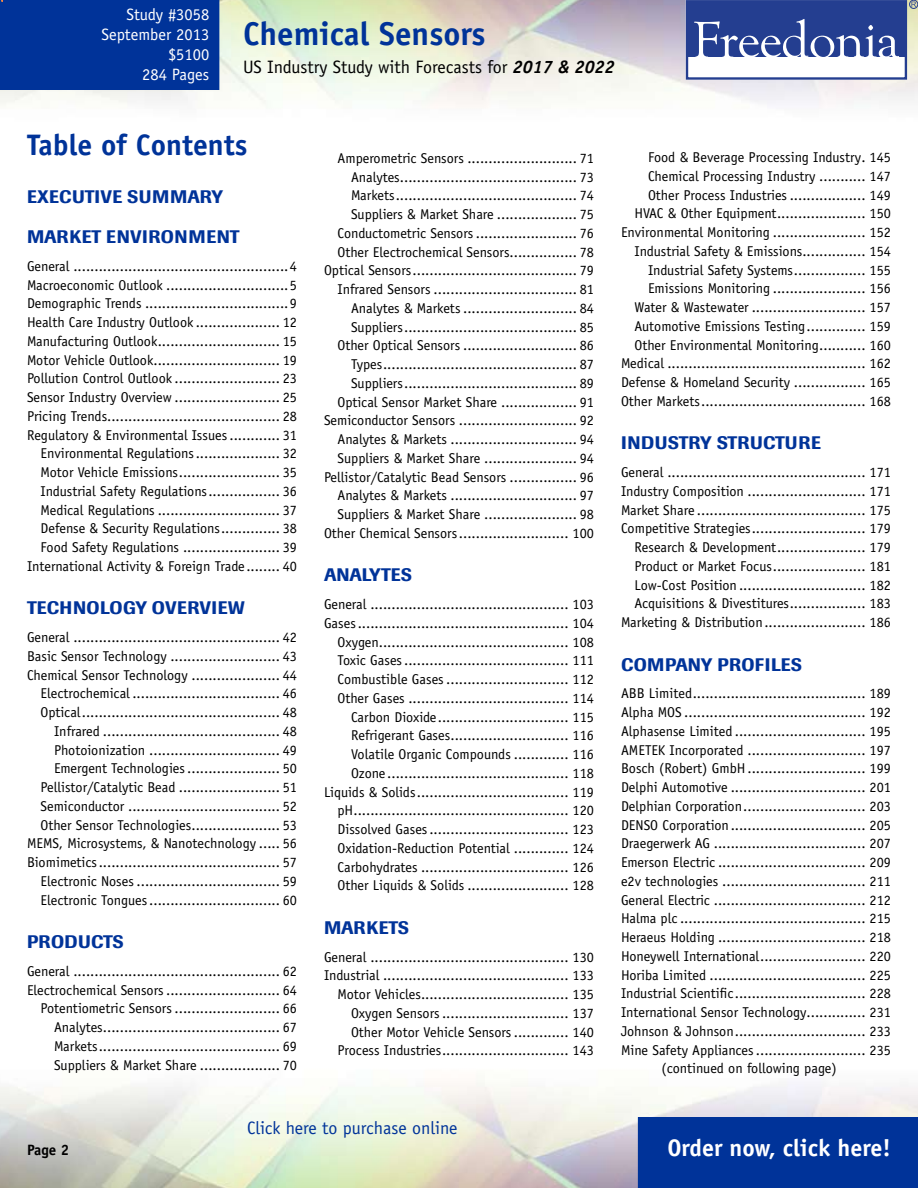
<style>
.page{position:relative;width:918px;height:1188px;background:#fff}
.page>*{position:absolute;margin:0;border:0;box-sizing:border-box;transform-origin:0 0}
.t1{font:700 33px "Officina Sans";color:#039}
.t2{font:700 29.7px "Officina Sans";color:#039}
.t3{font:700 24px "Officina Sans";color:#fff}
.t4{font:500 18px "Imago";letter-spacing:.02em;color:#039}
.t5{font:18px "Officina Sans";color:#000}
.t6{font:18px "Officina Sans";color:#039}
.t7{font:16.5px/19.8px "Officina Sans";color:#fff;text-align:right}
.t8{font:700 15px "Officina Sans";color:#000}
.t9{font:14.25px/18.8px "Officina Sans";color:#000;text-align:right}
.s1{font-weight:700;font-style:italic}
</style>
<div class="page">
<div style="left:638px;top:1117px;width:280px;height:71px;background:#039"></div>
<div style="left:686px;top:0;width:221px;height:80px;border:2px solid #243e90"></div>
<div style="left:687px;top:1px;width:218px;height:56px;background:#243e90"></div>
<svg style="left:694px;top:19px;width:205px;height:38px"></svg>
<div style="left:909px;top:0;width:9px;height:9px;border:1px solid #243e90;border-radius:50%"></div>
<svg style="left:911px;top:2px;width:5px;height:5px"></svg>
<div style="left:0;top:0;width:219px;height:90px;background:#039"></div>
<p class="t7" style="left:101px;top:5px;width:109px">Study #3058<br>September 2013 $5100<br>284 Pages</p>
<h1 class="t1" style="left:243px;top:13px;width:244px">Chemical Sensors</h1>
<p class="t5" style="left:243px;top:57px;width:373px">US Industry Study with Forecasts for <span class="s1">2017 &amp; 2022</span></p>
<h2 class="t2" style="left:27px;top:127px;width:222px">Table of Contents</h2>
<p class="t4" style="left:27px;top:186px;width:198px">EXECUTIVE SUMMARY</p>
<p class="t4" style="left:27px;top:226px;width:214px">MARKET ENVIRONMENT</p>
<p class="t9" style="left:27px;top:257px;width:271px">General ...................................................4<br>Macroeconomic Outlook .............................5<br>Demographic Trends ..................................9<br>Health Care Industry Outlook .................... 12<br>Manufacturing Outlook............................. 15<br>Motor Vehicle Outlook.............................. 19<br>Pollution Control Outlook ......................... 23<br>Sensor Industry Overview ......................... 25<br>Pricing Trends......................................... 28<br>Regulatory &amp; Environmental Issues............ 31<br>Environmental Regulations.................... 32<br>Motor Vehicle Emissions........................ 35<br>Industrial Safety Regulations................. 36<br>Medical Regulations ............................. 37<br>Defense &amp; Security Regulations.............. 38<br>Food Safety Regulations ....................... 39<br>International Activity &amp; Foreign Trade........ 40</p>
<p class="t4" style="left:27px;top:597px;width:219px">TECHNOLOGY OVERVI EW</p>
<p class="t9" style="left:27px;top:628px;width:271px">General ................................................. 42<br>Basic Sensor Technology .......................... 43<br>Chemical Sensor Technology ..................... 44<br>Electrochemical ................................... 46<br>Optical............................................... 48<br>Infrared .......................................... 48<br>Photoionization ............................... 49<br>Emergent Technologies ...................... 50<br>Pellistor/Catalytic Bead ........................ 51<br>Semiconductor .................................... 52<br>Other Sensor Technologies..................... 53<br>MEMS, Microsystems, &amp; Nanotechnology ..... 56<br>Biomimetics........................................... 57<br>Electronic Noses .................................. 59<br>Electronic Tongues............................... 60</p>
<p class="t4" style="left:27px;top:931px;width:64px">PRODUCT</p>
<p class="t4" style="left:113px;top:931px;width:13px">S</p>
<p class="t9" style="left:27px;top:962px;width:271px">General ................................................. 62<br>Electrochemical Sensors ........................... 64<br>Potentiometric Sensors ......................... 66<br>Analytes.......................................... 67<br>Markets........................................... 69<br>Suppliers &amp; Market Share ................... 70</p>
<p class="t9" style="left:324px;top:149px;width:271px">Amperometric Sensors .......................... 71<br>Analytes.......................................... 73<br>Markets........................................... 74<br>Suppliers &amp; Market Share ................... 75<br>Conductometric Sensors ........................ 76<br>Other Electrochemical Sensors................ 78<br>Optical Sensors....................................... 79<br>Infrared Sensors .................................. 81<br>Analytes &amp; Markets ........................... 84<br>Suppliers......................................... 85<br>Other Optical Sensors ........................... 86<br>Types.............................................. 87<br>Suppliers......................................... 89<br>Optical Sensor Market Share .................. 91<br>Semiconductor Sensors ............................ 92<br>Analytes &amp; Markets .............................. 94<br>Suppliers &amp; Market Share ...................... 94<br>Pellistor/Catalytic Bead Sensors ................ 96<br>Analytes &amp; Markets .............................. 97<br>Suppliers &amp; Market Share ...................... 98<br>Other Chemical Sensors.......................... 100</p>
<p class="t4" style="left:324px;top:564px;width:14px">ANA</p>
<p class="t4" style="left:362px;top:564px;width:52px">LYTES</p>
<p class="t9" style="left:324px;top:595px;width:271px">General ............................................... 103<br>Gases.................................................. 104<br>Oxygen............................................. 108<br>Toxic Gases....................................... 111<br>Combustible Gases ............................. 112<br>Other Gases ...................................... 114<br>Carbon Dioxide............................... 115<br>Refrigerant Gases............................ 116<br>Volatile Organic Compounds ............. 116<br>Ozone ........................................... 118<br>Liquids &amp; Solids.................................... 119 pH................................................... 120<br>Dissolved Gases................................. 123<br>Oxidation-Reduction Potential ............. 124<br>Carbohydrates ................................... 126<br>Other Liquids &amp; Solids ........................ 128</p>
<p class="t4" style="left:324px;top:917px;width:15px">MARK</p>
<p class="t4" style="left:379px;top:917px;width:32px">ETS</p>
<p class="t9" style="left:324px;top:947px;width:271px">General ............................................... 130<br>Industrial ............................................ 133<br>Motor Vehicles................................... 135<br>Oxygen Sensors .............................. 137<br>Other Motor Vehicle Sensors ............. 140<br>Process Industries.............................. 143</p>
<p class="t9" style="left:621px;top:148px;width:271px">Food &amp; Beverage Processing Industry. 145<br>Chemical Processing Industry ........... 147<br>Other Process Industries .................. 149<br>HVAC &amp; Other Equipment..................... 150<br>Environmental Monitoring ...................... 152<br>Industrial Safety &amp; Emissions............... 154<br>Industrial Safety Systems................. 155<br>Emissions Monitoring ...................... 156<br>Water &amp; Wastewater ........................... 157<br>Automotive Emissions Testing.............. 159<br>Other Environmental Monitoring........... 160<br>Medical ............................................... 162<br>Defense &amp; Homeland Security ................. 165<br>Other Markets....................................... 168</p>
<p class="t4" style="left:621px;top:432px;width:70px">IN DUSTRY</p>
<p class="t4" style="left:717px;top:432px;width:24px">STRUCTUR</p>
<p class="t4" style="left:811px;top:432px;width:11px">E</p>
<p class="t9" style="left:621px;top:463px;width:271px">General ............................................... 171<br>Industry Composition ............................ 171<br>Market Share ........................................ 175<br>Competitive Strategies........................... 179<br>Research &amp; Development..................... 179<br>Product or Market Focus...................... 181<br>Low-Cost Position .............................. 182<br>Acquisitions &amp; Divestitures.................. 183<br>Marketing &amp; Distribution........................ 186</p>
<p class="t4" style="left:621px;top:653px;width:183px">COMPANY PROFILES</p>
<p class="t9" style="left:621px;top:684px;width:271px">ABB Limited......................................... 189</p>
<p class="t9" style="left:621px;top:703px;width:271px">Alpha MOS ........................................... 192</p>
<p class="t9" style="left:621px;top:722px;width:271px">Alphasense Limited ............................... 195</p>
<p class="t9" style="left:621px;top:741px;width:271px">AMETEK Incorporated ............................ 197</p>
<p class="t9" style="left:621px;top:759px;width:271px">Bosch (Robert) GmbH............................ 199</p>
<p class="t9" style="left:621px;top:778px;width:271px">Delphi Automotive ................................ 201</p>
<p class="t9" style="left:621px;top:797px;width:271px">Delphian Corporation............................. 203</p>
<p class="t9" style="left:621px;top:816px;width:271px">DENSO Corporation................................ 205</p>
<p class="t9" style="left:621px;top:834px;width:271px">Draegerwerk AG .................................... 207</p>
<p class="t9" style="left:621px;top:853px;width:271px">Emerson Electric ................................... 209</p>
<p class="t9" style="left:621px;top:872px;width:271px">e2v technologies .................................. 211</p>
<p class="t9" style="left:621px;top:891px;width:271px">General Electric .................................... 212</p>
<p class="t9" style="left:621px;top:909px;width:271px">Halma plc ............................................ 215</p>
<p class="t9" style="left:621px;top:928px;width:271px">Heraeus Holding ................................... 218</p>
<p class="t9" style="left:621px;top:947px;width:271px">Honeywell International......................... 220</p>
<p class="t9" style="left:621px;top:966px;width:271px">Horiba Limited ..................................... 225</p>
<p class="t9" style="left:621px;top:984px;width:271px">Industrial Scientific............................... 228</p>
<p class="t9" style="left:621px;top:1003px;width:271px">International Sensor Technology.............. 231</p>
<p class="t9" style="left:621px;top:1022px;width:271px">Johnson &amp; Johnson............................... 233</p>
<p class="t9" style="left:621px;top:1041px;width:271px">Mine Safety Appliances.......................... 235</p>
<p class="t9" style="left:662px;top:1059px;width:177px">(continued on following page)</p>
<p class="t6" style="left:247px;top:1117px;width:212px">Click here to purchase online</p>
<p class="t8" style="left:27px;top:1140px;width:31px">Page</p>
<h3 class="t3" style="left:667px;top:1133px;width:225px">Order now, click here!</h3>
</div>
